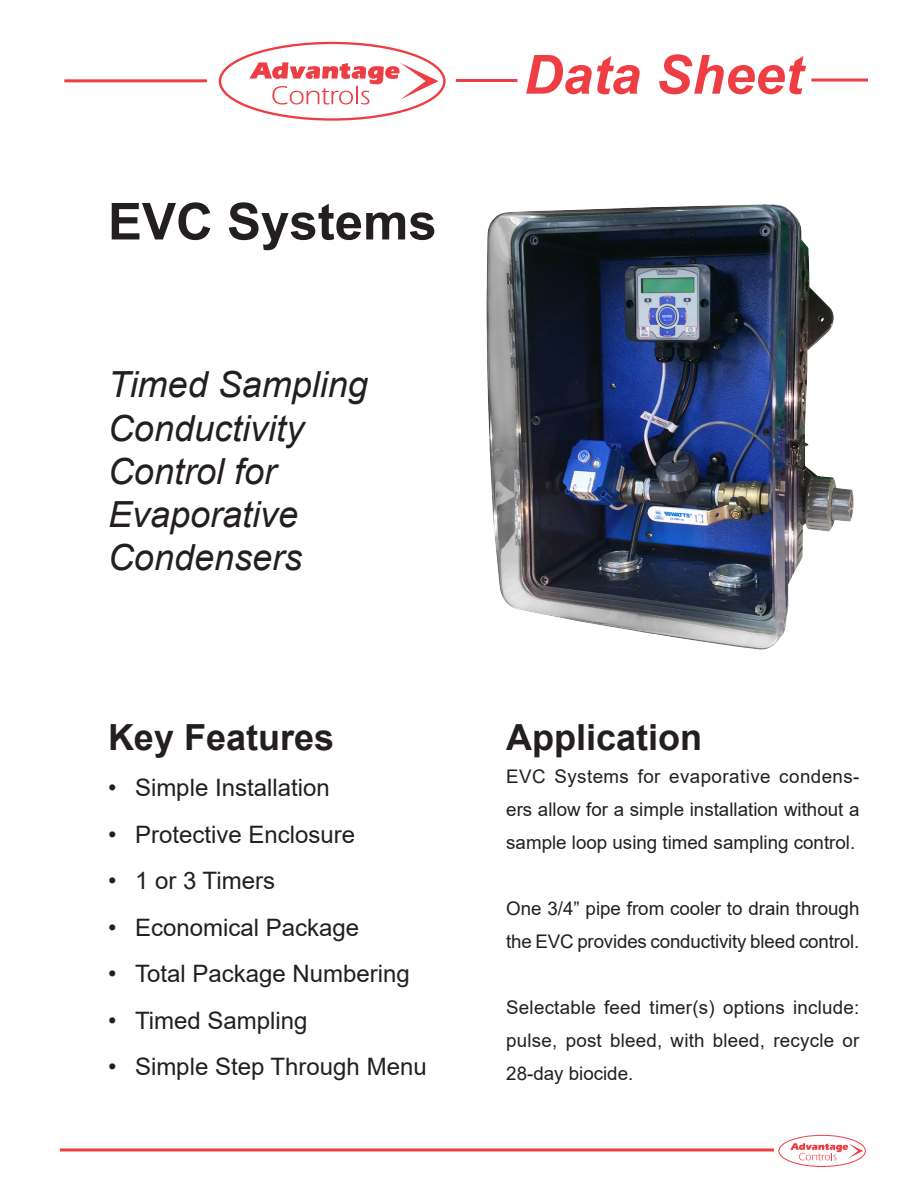
<style>
.page{position:relative;width:918px;height:1188px;background:#fff}
.page>*{position:absolute;margin:0;border:0;box-sizing:border-box;transform-origin:0 0}
.t1{font:italic 700 54px "Arial";color:#ee3d43}
.t2{font:700 51px "Arial";color:#231f20}
.t3{font:italic 36px "Arial";color:#231f20}
.t4{font:700 36px "Arial";color:#231f20}
.t5{font:24px "Arial";color:#231f20}
.t6{font:18.75px/33px "Arial";color:#231f20;text-align:justify}
</style>
<div class="page">
<hr style="left:60px;top:1148px;width:714px;height:3px;background:#ee3d43">
<hr style="left:456px;top:79px;width:61px;height:3px;background:#ee3d43">
<hr style="left:811px;top:79px;width:57px;height:3px;background:#ee3d43">
<hr style="left:64px;top:79px;width:143px;height:3px;background:#ee3d43">
<div style="left:219px;top:42px;width:227px;height:79px;border:2px solid #ee3d43;border-radius:50%"></div>
<svg style="left:249px;top:62px;width:190px;height:43px"></svg>
<div style="left:778px;top:1135px;width:88px;height:32px;border:1px solid #ee3d43;border-radius:50%"></div>
<svg style="left:790px;top:1143px;width:73px;height:17px"></svg>
<img style="left:486px;top:204px;width:368px;height:446px">
<p class="t2" style="left:108px;top:186px;width:330px">EVC Systems</p>
<p class="t3" style="left:108px;top:361px;width:261px">Timed Sampling</p>
<p class="t3" style="left:108px;top:405px;width:198px">Conductivity</p>
<p class="t3" style="left:108px;top:448px;width:170px">Control for</p>
<p class="t3" style="left:108px;top:491px;width:192px">Evaporative</p>
<p class="t3" style="left:108px;top:534px;width:196px">Condensers</p>
<p class="t4" style="left:108px;top:712px;width:228px">Key Features</p>
<p class="t5" style="left:108px;top:771px;width:223px">• Simple Installation</p>
<p class="t5" style="left:108px;top:818px;width:249px">• Protective Enclosure</p>
<p class="t5" style="left:108px;top:864px;width:169px">• 1 or 3 Timers</p>
<p class="t5" style="left:108px;top:911px;width:253px">• Economical Package</p>
<p class="t5" style="left:108px;top:957px;width:303px">• Total Package Numbering</p>
<p class="t5" style="left:108px;top:1004px;width:201px">• Timed Sampling</p>
<p class="t5" style="left:108px;top:1050px;width:320px">• Simple Step Through Menu</p>
<p class="t1" style="left:524px;top:39px;width:281px">Data Sheet</p>
<p class="t4" style="left:506px;top:712px;width:198px">Application</p>
<p class="t6" style="left:506px;top:760px;width:355px">EVC Systems for evaporative condens&shy;ers allow for a simple installation without a sample loop using timed sampling control.</p>
<p class="t6" style="left:506px;top:892px;width:355px">One 3/4” pipe from cooler to drain through the EVC provides conductivity bleed control.</p>
<p class="t6" style="left:506px;top:991px;width:355px">Selectable feed timer(s) options include: pulse, post bleed, with bleed, recycle or 28-day biocide.</p>
</div>
